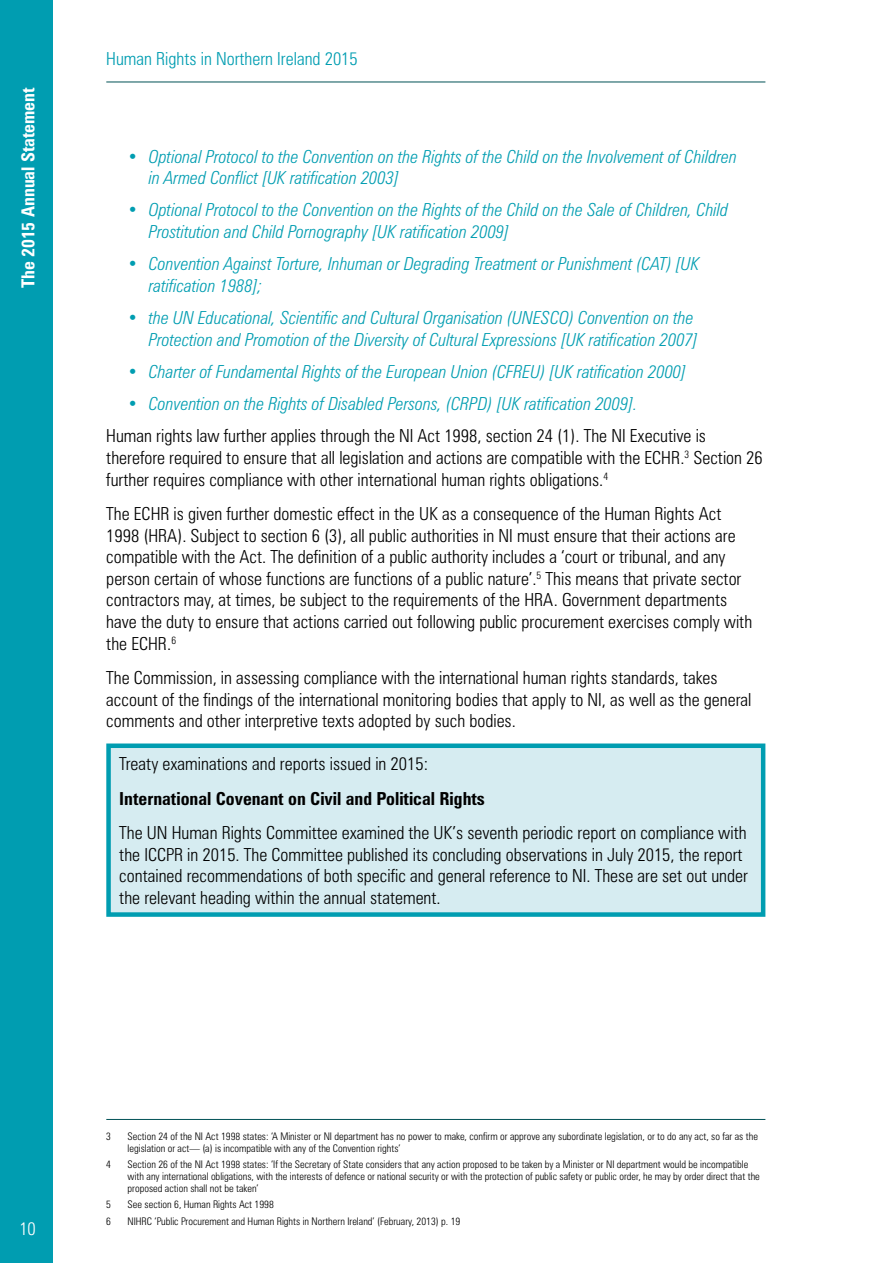
<style>
.page{position:relative;width:893px;height:1263px;background:#fff}
.page>*{position:absolute;margin:0;border:0;box-sizing:border-box;transform-origin:0 0}
.Body_text__2014{font:300 condensed 18px/21.6px "Zurich BT";color:#000}
.t1{font:italic 300 condensed 18px/21.6px "Zurich BT";color:#009db1}
.t2{font:300 condensed 18px "Zurich BT";color:#009db1}
.t3{font:700 condensed 18px "Zurich BT";color:#fff}
.t4{font:300 condensed 18px "Zurich BT";color:#fff}
.Footnotes__2014{font:300 condensed 10.5px/12px "Zurich BT";color:#000}
.s1{font-weight:700}
</style>
<div class="page">
<div style="left:0;top:0;width:53px;height:1263px;background:#009db1"></div>
<hr style="left:106px;top:82px;width:659px;height:1px;background:#005156">
<div style="left:109px;top:746px;width:654px;height:168px;background:#d6ecf1"></div>
<div style="left:106px;top:743px;width:659px;height:174px;border:4px solid #009db1"></div>
<hr style="left:106px;top:1119px;width:659px;height:1px;background:#005156">
<p class="t3" style="left:17px;top:288px;width:202px;rotate:-90deg">The 2015 Annual Statement</p>
<p class="t2" style="left:106px;top:47px;width:253px">Human Rights in Northern Ireland 2015</p>
<p class="t1" style="left:149px;top:145px;width:590px;text-indent:-21px">• Optional Protocol to the Convention on the Rights of the Child on the Involvement of Children in Armed Conflict [UK ratification 2003]</p>
<p class="t1" style="left:149px;top:199px;width:581px;text-indent:-21px">• Optional Protocol to the Convention on the Rights of the Child on the Sale of Children, Child<br>Prostitution and Child Pornography [UK ratification 2009]</p>
<p class="t1" style="left:149px;top:253px;width:552px;text-indent:-21px">• Convention Against Torture, Inhuman or Degrading Treatment or Punishment (CAT) [UK ratification 1988];</p>
<p class="t1" style="left:128px;top:307px;width:572px;text-align:right">• the UN Educational, Scientific and Cultural Organisation (UNESCO) Convention on the<br>Protection and Promotion of the Diversity of Cultural Expressions [UK ratification 2007]</p>
<p class="t1" style="left:128px;top:361px;width:560px">• Charter of Fundamental Rights of the European Union (CFREU) [UK ratification 2000]</p>
<p class="t1" style="left:128px;top:393px;width:511px">• Convention on the Rights of Disabled Persons, (CRPD) [UK ratification 2009].</p>
<p class="Body_text__2014" style="left:106px;top:425px;width:658px">Human rights law further applies through the NI Act 1998, section 24 (1). The NI Executive is therefore required to ensure that all legislation and actions are compatible with the ECHR.<sup>3</sup> Section 26 further requires compliance with other international human rights obligations.<sup>4</sup></p>
<p class="Body_text__2014" style="left:106px;top:503px;width:647px">The ECHR is given further domestic effect in the UK as a consequence of the Human Rights Act 1998 (HRA). Subject to section 6 (3), all public authorities in NI must ensure that their actions are compatible with the Act. The definition of a public authority includes a ‘court or tribunal, and any person certain of whose functions are functions of a public nature’.<sup>5</sup> This means that private sector contractors may, at times, be subject to the requirements of the HRA. Government departments have the duty to ensure that actions carried out following public procurement exercises comply with the ECHR.<sup>6</sup></p>
<p class="Body_text__2014" style="left:106px;top:667px;width:647px">The Commission, in assessing compliance with the international human rights standards, takes account of the findings of the international monitoring bodies that apply to NI, as well as the general comments and other interpretive texts adopted by such bodies.</p>
<p class="Body_text__2014" style="left:119px;top:746px;width:629px;line-height:34.3px">Treaty examinations and reports issued in 2015:<br><span class="s1">International Covenant on Civil and Political Rights<br></span>The UN Human Rights Committee examined the UK’s seventh periodic report on compliance with</p>
<p class="Body_text__2014" style="left:119px;top:843px;width:630px">the ICCPR in 2015. The Committee published its concluding observations in July 2015, the report contained recommendations of both specific and general reference to NI. These are set out under the relevant heading within the annual statement.</p>
<p class="t4" style="left:19px;top:1217px;width:18px">10</p>
<p class="Footnotes__2014" style="left:106px;top:1130px;width:6px">3</p>
<p class="Footnotes__2014" style="left:128px;top:1130px;width:632px">Section 24 of the NI Act 1998 states: ‘A Minister or NI department has no power to make, confirm or approve any subordinate legislation, or to do any act, so far as the legislation or act— (a) is incompatible with any of the Convention rights’</p>
<p class="Footnotes__2014" style="left:106px;top:1158px;width:6px">4</p>
<p class="Footnotes__2014" style="left:128px;top:1158px;width:634px">Section 26 of the NI Act 1998 states: ‘If the Secretary of State considers that any action proposed to be taken by a Minister or NI department would be incompatible with any international obligations, with the interests of defence or national security or with the protection of public safety or public order, he may by order direct that the proposed action shall not be taken’</p>
<p class="Footnotes__2014" style="left:106px;top:1198px;width:6px">5</p>
<p class="Footnotes__2014" style="left:128px;top:1198px;width:148px">See section 6, Human Rights Act 1998</p>
<p class="Footnotes__2014" style="left:106px;top:1215px;width:6px">6</p>
<p class="Footnotes__2014" style="left:128px;top:1215px;width:334px">NIHRC ‘Public Procurement and Human Rights in Northern Ireland’ (February, 2013) p. 19</p>
</div>
